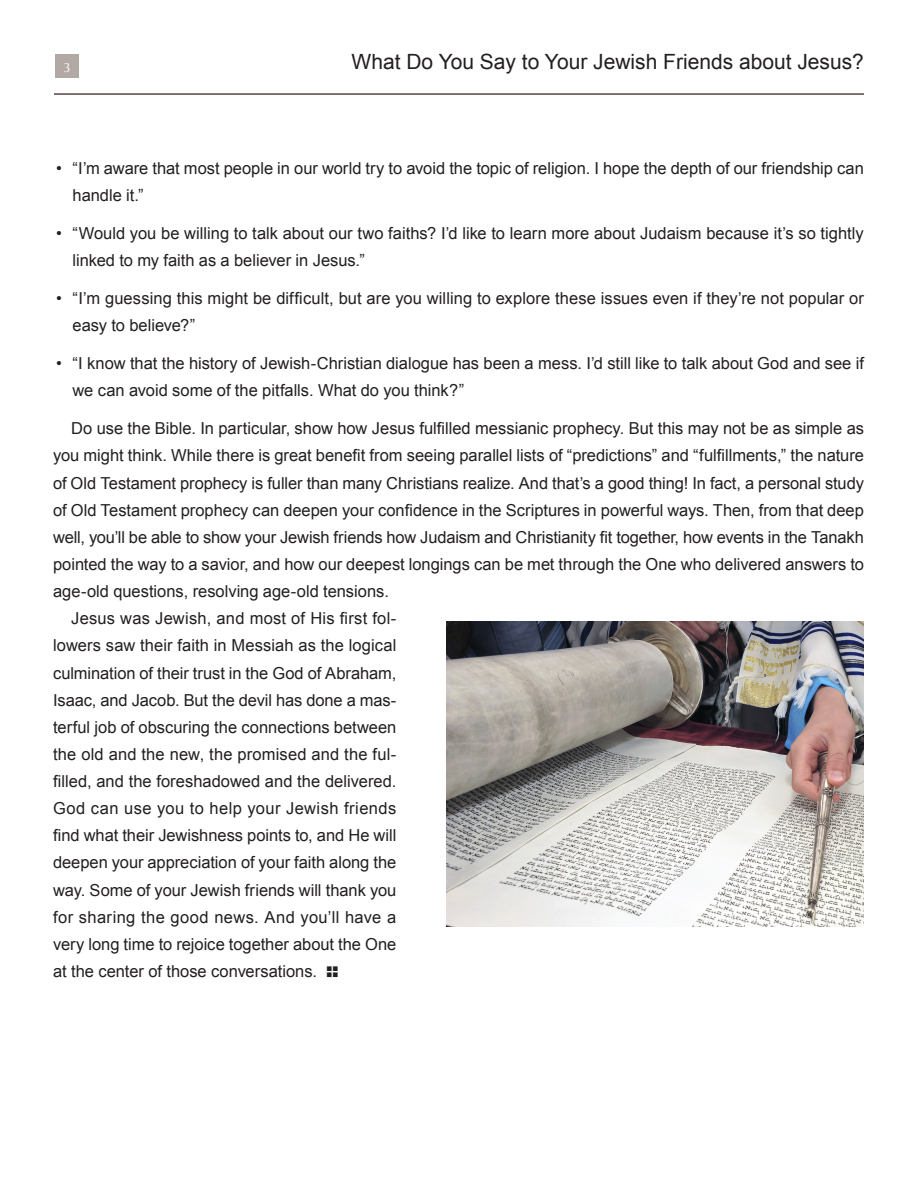
<style>
.page{position:relative;width:918px;height:1188px;background:#fff}
.page>*{position:absolute;margin:0;border:0;box-sizing:border-box;transform-origin:0 0}
.t1{font:21px "Arial";color:#231f20}
.Body_Text{font:16.5px/27.2px "Arial";color:#231f20}
.t2{font:13.5px "Optima";color:#fff}
</style>
<div class="page">
<div style="left:55px;top:54px;width:24px;height:24px;background:#b2a8a4"></div>
<hr style="left:54px;top:94px;width:810px;height:1px;background:#776762">
<img style="left:446px;top:622px;width:418px;height:305px">
<p class="t2" style="left:63px;top:60px;width:9px">3</p>
<p class="t1" style="left:352px;top:48px;width:514px">What Do You Say to Your Jewish Friends about Jesus?</p>
<p class="Body_Text" style="left:73px;top:155px;width:793px;text-indent:-16px">• “I’m aware that most people in our world try to avoid the topic of religion. I hope the depth of our friendship can handle it.”</p>
<p class="Body_Text" style="left:73px;top:220px;width:793px;text-indent:-16px">• “Would you be willing to talk about our two faiths? I’d like to learn more about Judaism because it’s so tightly linked to my faith as a believer in Jesus.”</p>
<p class="Body_Text" style="left:73px;top:285px;width:793px;text-indent:-16px">• “I’m guessing this might be difficult, but are you willing to explore these issues even if they’re not popular or easy to believe?”</p>
<p class="Body_Text" style="left:73px;top:350px;width:793px;text-indent:-16px">• “I know that the history of Jewish-Christian dialogue has been a mess. I’d still like to talk about God and see if we can avoid some of the pitfalls. What do you think?”</p>
<p class="Body_Text" style="left:53px;top:415px;width:813px;text-align:justify;text-indent:18px">Do use the Bible. In particular, show how Jesus fulfilled messianic prophecy. But this may not be as simple as you might think. While there is great benefit from seeing parallel lists of “predictions” and “fulfillments,” the nature of Old Testament prophecy is fuller than many Christians realize. And that’s a good thing! In fact, a personal study of Old Testament prophecy can deepen your confidence in the Scriptures in powerful ways. Then, from that deep well, you’ll be able to show your Jewish friends how Judaism and Christianity fit together, how events in the Tanakh pointed the way to a savior, and how our deepest longings can be met through the One who delivered answers to age-old questions, resolving age-old tensions.</p>
<p class="Body_Text" style="left:53px;top:605px;width:345px;text-align:justify;text-indent:18px">Jesus was Jewish, and most of His first fol&shy;lowers saw their faith in Messiah as the logical culmination of their trust in the God of Abraham, Isaac, and Jacob. But the devil has done a mas&shy;terful job of obscuring the connections between the old and the new, the promised and the ful&shy;filled, and the foreshadowed and the delivered.<br>God can use you to help your Jewish friends find what their Jewishness points to, and He will deepen your appreciation of your faith along the way. Some of your Jewish friends will thank you for sharing the good news. And you’ll have a very long time to rejoice together about the One at the center of those conversations.</p>
</div>
